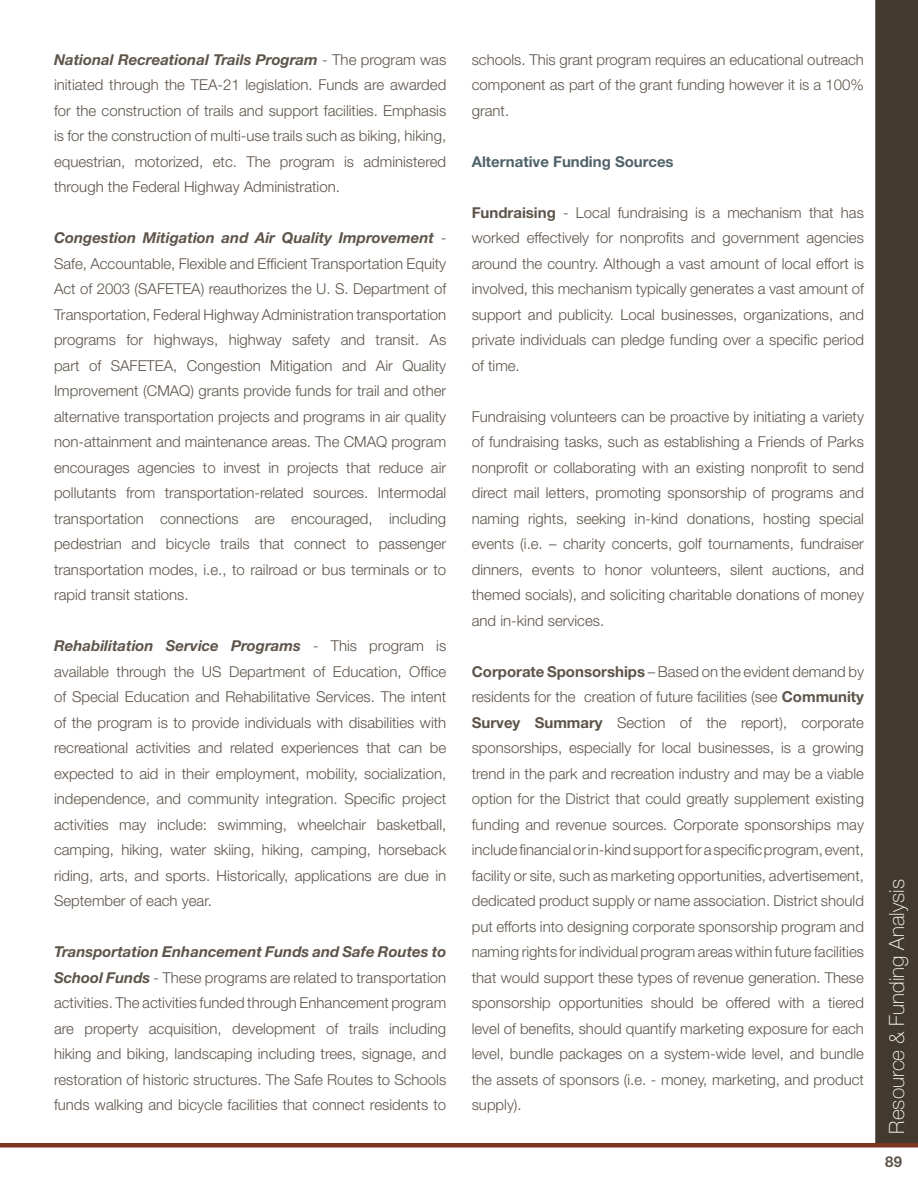
<style>
.page{position:relative;width:918px;height:1188px;background:#fff}
.page>*{position:absolute;margin:0;border:0;box-sizing:border-box;transform-origin:0 0}
.t1{font:100 21px "Helvetica Neue LT Std";color:#fff}
.t2{font:300 15px/25.5px "Helvetica Neue LT Std";color:#5d544a;text-align:justify}
.t3{font:700 15px "Helvetica Neue LT Std";color:#50626a}
.t4{font:700 15px "Helvetica Neue LT Std";color:#5d544a}
.s1{font-weight:700;font-style:italic}
.s2{font-weight:700}
</style>
<div class="page">
<div style="left:876px;top:1px;width:41px;height:1142px;background:#423a2f"></div>
<div style="left:875px;top:0;width:43px;height:1144px;border:2px solid #423a2f"></div>
<div style="left:0;top:1143px;width:918px;height:5px;background:#7c3320"></div>
<p class="t2" style="left:54px;top:46px;width:394px"><span class="s1">National Recreational Trails Program</span> - The program was initiated through the TEA-21 legislation. Funds are awarded for the construction of trails and support facilities. Emphasis is for the construction of multi-use trails such as biking, hiking, equestrian, motorized, etc. The program is administered through the Federal Highway Administration.</p>
<p class="t2" style="left:54px;top:225px;width:394px"><span class="s1">Congestion Mitigation and Air Quality Improvement</span> - Safe, Accountable, Flexible and Efficient Transportation Equity Act of 2003 (SAFETEA) reauthorizes the U. S. Department of Transportation, Federal Highway Administration transportation programs for highways, highway safety and transit. As part of SAFETEA, Congestion Mitigation and Air Quality Improvement (CMAQ) grants provide funds for trail and other alternative transportation projects and programs in air quality non-attainment and maintenance areas. The CMAQ program encourages agencies to invest in projects that reduce air pollutants from transportation-related sources. Intermodal transportation connections are encouraged, including pedestrian and bicycle trails that connect to passenger transportation modes, i.e., to railroad or bus terminals or to rapid transit stations.</p>
<p class="t2" style="left:54px;top:633px;width:394px"><span class="s1">Rehabilitation Service Programs</span> - This program is available through the US Department of Education, Office of Special Education and Rehabilitative Services. The intent of the program is to provide individuals with disabilities with recreational activities and related experiences that can be expected to aid in their employment, mobility, socialization, independence, and community integration. Specific project activities may include: swimming, wheelchair basketball, camping, hiking, water skiing, hiking, camping, horseback riding, arts, and sports. Historically, applications are due in September of each year.</p>
<p class="t2" style="left:54px;top:939px;width:394px"><span class="s1">Transportation Enhancement Funds and Safe Routes to School Funds</span> - These programs are related to transportation activities. The activities funded through Enhancement program are property acquisition, development of trails including hiking and biking, landscaping including trees, signage, and restoration of historic structures. The Safe Routes to Schools funds walking and bicycle facilities that connect residents to</p>
<p class="t2" style="left:472px;top:46px;width:394px">schools. This grant program requires an educational outreach component as part of the grant funding however it is a 100% grant.</p>
<p class="t3" style="left:472px;top:152px;width:203px">Alternative Funding Sources</p>
<p class="t2" style="left:472px;top:199px;width:394px"><span class="s2">Fundraising</span> - Local fundraising is a mechanism that has worked effectively for nonprofits and government agencies around the country. Although a vast amount of local effort is involved, this mechanism typically generates a vast amount of support and publicity. Local businesses, organizations, and private individuals can pledge funding over a specific period of time.</p>
<p class="t2" style="left:472px;top:403px;width:394px">Fundraising volunteers can be proactive by initiating a variety of fundraising tasks, such as establishing a Friends of Parks nonprofit or collaborating with an existing nonprofit to send direct mail letters, promoting sponsorship of programs and naming rights, seeking in-kind donations, hosting special events (i.e. – charity concerts, golf tournaments, fundraiser dinners, events to honor volunteers, silent auctions, and themed socials), and soliciting charitable donations of money and in-kind services.</p>
<p class="t2" style="left:472px;top:658px;width:394px"><span class="s2">Corporate Sponsorships</span> – Based on the evident demand by residents for the creation of future facilities (see <span class="s2">Community Survey Summary</span> Section of the report), corporate sponsorships, especially for local businesses, is a growing trend in the park and recreation industry and may be a viable option for the District that could greatly supplement existing funding and revenue sources. Corporate sponsorships may include financial or in-kind support for a specific program, event, facility or site, such as marketing opportunities, advertisement, dedicated product supply or name association. District should put efforts into designing corporate sponsorship program and naming rights for individual program areas within future facilities that would support these types of revenue generation. These sponsorship opportunities should be offered with a tiered level of benefits, should quantify marketing exposure for each level, bundle packages on a system-wide level, and bundle the assets of sponsors (i.e. - money, marketing, and product supply).</p>
<h1 class="t1" style="left:885px;top:1134px;width:256px;rotate:-90deg">Resource &amp; Funding Analysis</h1>
<p class="t4" style="left:885px;top:1153px;width:19px">89</p>
</div>
